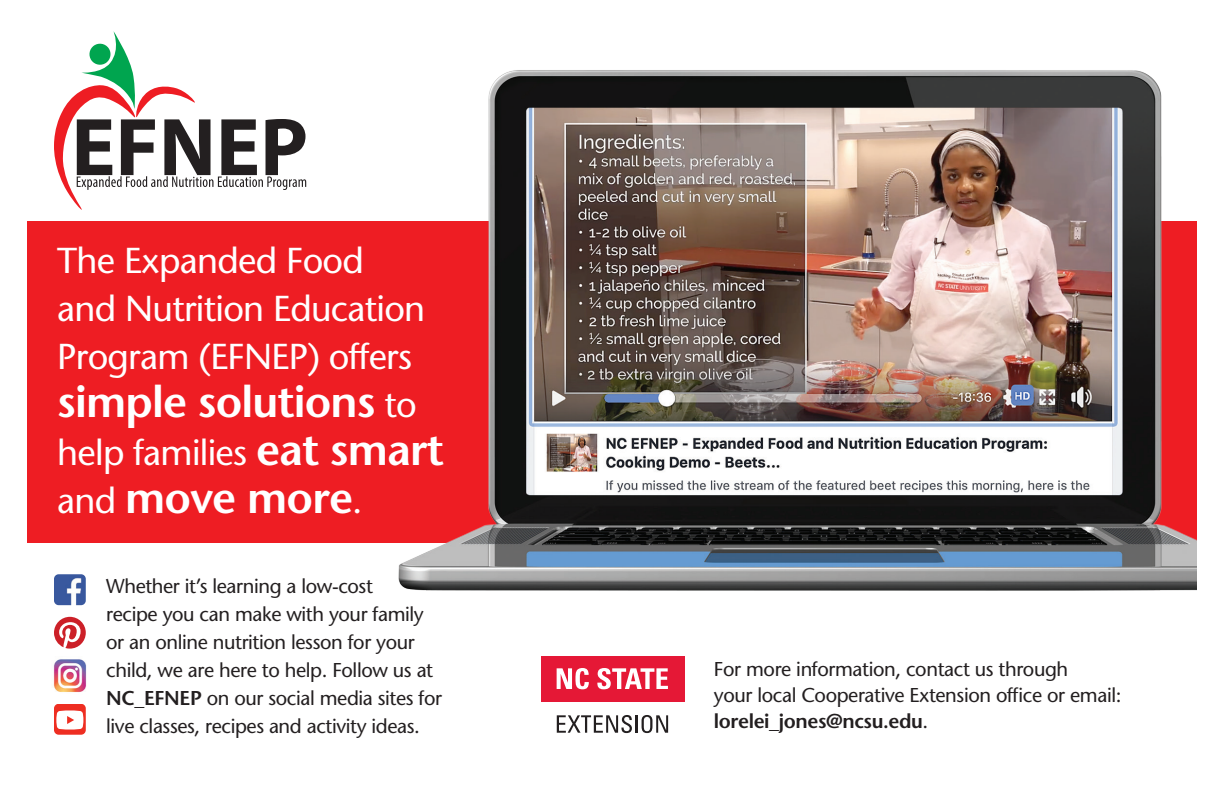
<style>
.page{position:relative;width:1224px;height:792px;background:#fff}
.page>*{position:absolute;margin:0;border:0;box-sizing:border-box;transform-origin:0 0}
.t1{font:600 44px "Stone Sans";letter-spacing:-.02em;color:#fff}
.t2{font:36px/48px "Stone Sans";letter-spacing:-.02em;color:#fff}
.t3{font:20px/28px "Stone Sans";letter-spacing:-.02em;color:#231f20}
.s1{font-weight:400;font-size:36px}
.s2{font-weight:600;font-size:44px}
.s3{font-weight:600}
</style>
<div class="page">
<div style="left:27px;top:221px;width:1170px;height:322px;background:#ee1d23"></div>
<img style="left:398px;top:70px;width:799px;height:521px">
<svg style="left:54px;top:31px;width:252px;height:179px"></svg>
<div style="left:541px;top:656px;width:144px;height:45px;background:#e51836"></div>
<svg style="left:557px;top:668px;width:32px;height:21px"></svg>
<svg style="left:597px;top:668px;width:71px;height:21px"></svg>
<svg style="left:557px;top:715px;width:111px;height:18px"></svg>
<svg style="left:54px;top:617px;width:32px;height:32px"></svg>
<img style="left:54px;top:574px;width:32px;height:31px">
<img style="left:53px;top:659px;width:34px;height:33px">
<svg style="left:54px;top:704px;width:32px;height:31px"></svg>
<h2 class="t2" style="left:57px;top:237px;width:370px">The Expanded Food and Nutrition Education<br>Program (EFNEP) offers</h2>
<h1 class="t1" style="left:57px;top:375px;width:361px">simple solutions <span class="s1">to</span></h1>
<h2 class="t2" style="left:57px;top:429px;width:388px">help families <span class="s2">eat smart</span></h2>
<h1 class="t1" style="left:57px;top:471px;width:307px"><span class="s1">and</span> move more<span class="s1">.</span></h1>
<p class="t3" style="left:106px;top:572px;width:337px">Whether it’s learning a low-cost<br>recipe you can make with your family or an online nutrition lesson for your child, we are here to help. Follow us at <span class="s3">NC_EFNEP</span> on our social media sites for live classes, recipes and activity ideas.</p>
<p class="t3" style="left:714px;top:656px;width:409px;line-height:26px">For more information, contact us through<br>your local Cooperative Extension office or email: <span class="s3">lorelei_jones@ncsu.edu</span>.</p>
</div>
